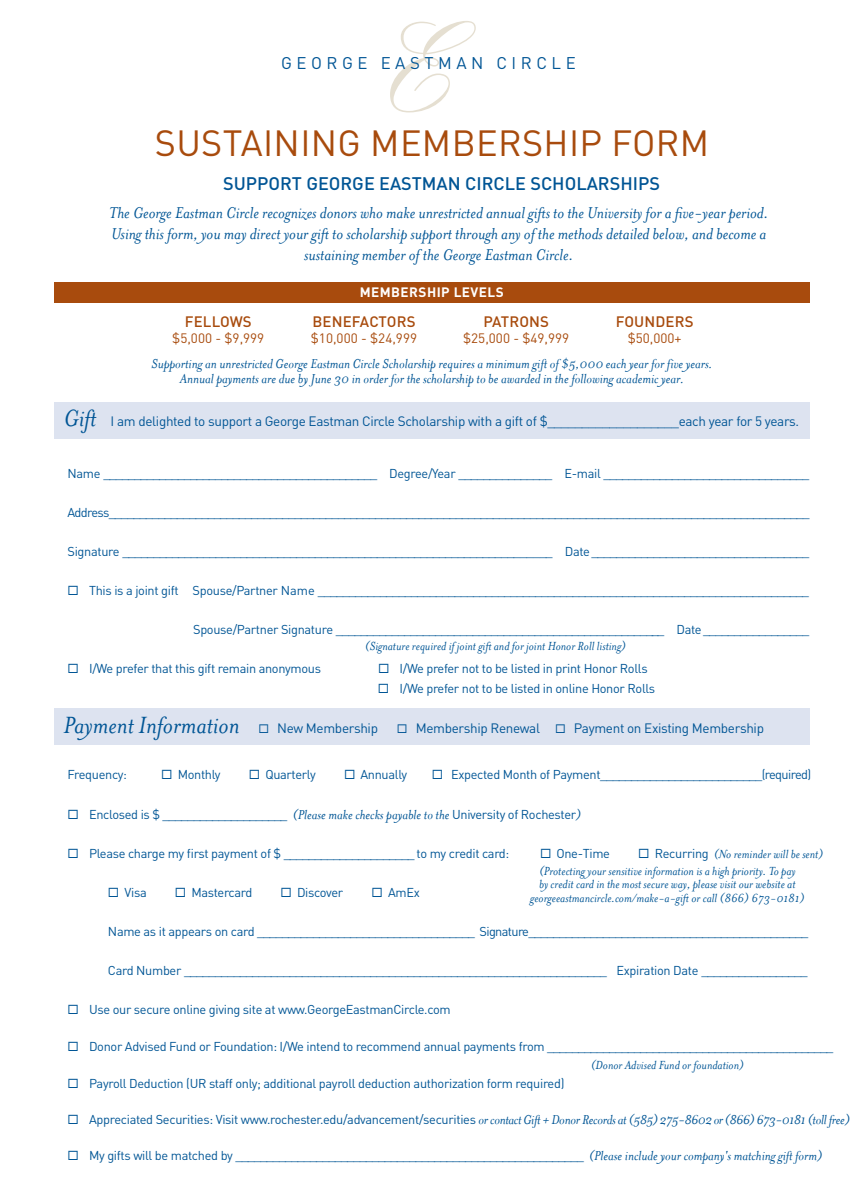
<style>
.page{position:relative;width:864px;height:1188px;background:#fff}
.page>*{position:absolute;margin:0;border:0;box-sizing:border-box;transform-origin:0 0}
.t1{font:36px "DIN Pro";letter-spacing:.01em;color:#a84b0d}
.t2{font:italic 27px "Mrs Eaves";color:#005595}
.t3{font:italic 18px/21px "Mrs Eaves OT";color:#005595;text-align:center}
.t4{font:500 18px "DIN Pro";color:#005595}
.t5{font:16.8px "DIN Pro";letter-spacing:.27em;color:#005595}
.t6{font:italic 15px/15px "Mrs Eaves Smart Lig";color:#005595;text-align:center}
.t7{font:500 15px "DIN Pro";letter-spacing:.01em;color:#a84b0d}
.t8{font:italic 13.5px/13.5px "Mrs Eaves OT";color:#005595;text-align:center}
.t9{font:13.5px "DIN Pro";letter-spacing:-.025em;color:#005595}
.t10{font:13.5px "DIN Pro";color:#a84b0d}
.t11{font:700 13.5px "DIN Pro";letter-spacing:.035em;color:#fff}
.t12{font:12.75px "DIN Pro";letter-spacing:-.025em;color:#005595}
.t13{font:12.75px "DIN Pro";letter-spacing:-.05em;color:#005595}
.s1{font-family:"Mrs Eaves";font-style:italic;font-size:27px}
.s2{font-family:"Mrs Eaves Smart Lig";font-style:italic;font-size:15px}
.s3{font-family:"DIN Pro";font-style:normal;font-size:12.75px}
</style>
<div class="page">
<div style="left:54px;top:282px;width:756px;height:20px;background:#a84b0d"></div>
<div style="left:54px;top:402px;width:756px;height:36px;background:#dde3f0"></div>
<div style="left:54px;top:709px;width:756px;height:36px;background:#dde3f0"></div>
<svg style="left:390px;top:21px;width:86px;height:91px"></svg>
<h3 class="t5" style="left:281px;top:52px;width:296px">GEORGE EASTMAN CIRCLE</h3>
<h1 class="t1" style="left:155px;top:118px;width:556px">SUSTAINING MEMBERSHIP FORM</h1>
<h3 class="t4" style="left:223px;top:171px;width:438px">SUPPORT GEORGE EASTMAN CIRCLE SCHOLARSHIPS</h3>
<p class="t3" style="left:109px;top:203px;width:661px">The George Eastman Circle recognizes donors who make unrestricted annual gifts to the University for a five-year period.<br>Using this form, you may direct your gift to scholarship support through any of the methods detailed below, and become a sustaining member of the George Eastman Circle.</p>
<p class="t11" style="left:360px;top:283px;width:146px">MEMBERSHIP LEVELS</p>
<p class="t7" style="left:185px;top:312px;width:69px">FELLOWS</p>
<p class="t10" style="left:172px;top:329px;width:94px">$5,000 - $9,999</p>
<p class="t7" style="left:312px;top:312px;width:105px">BENEFACTORS</p>
<p class="t10" style="left:311px;top:329px;width:108px">$10,000 - $24,999</p>
<p class="t7" style="left:483px;top:312px;width:67px">PATRONS</p>
<p class="t10" style="left:463px;top:329px;width:108px">$25,000 - $49,999</p>
<p class="t7" style="left:616px;top:312px;width:79px">FOUNDERS</p>
<p class="t10" style="left:628px;top:329px;width:55px">$50,000+</p>
<p class="t6" style="left:151px;top:357px;width:563px">Supporting an unrestricted George Eastman Circle Scholarship requires a minimum gift of $5,000 each year for five years.<br>Annual payments are due by June 30 in order for the scholarship to be awarded in the following academic year.</p>
<p class="t9" style="left:63px;top:412px;width:737px"><span class="s1">Gift</span> I am delighted to support a George Eastman Circle Scholarship with a gift of $___________________each year for 5 years.</p>
<p class="t12" style="left:68px;top:465px;width:743px">Name ____________________________________________ Degree/Year _______________ E-mail _________________________________</p>
<p class="t13" style="left:68px;top:504px;width:744px">Address_________________________________________________________________________________________________________________</p>
<p class="t12" style="left:68px;top:543px;width:743px">Signature _____________________________________________________________________ Date ___________________________________</p>
<p class="t12" style="left:68px;top:582px;width:743px">◻ This is a joint gift Spouse/Partner Name _______________________________________________________________________________</p>
<p class="t12" style="left:193px;top:621px;width:618px">Spouse/Partner Signature _____________________________________________________ Date _________________</p>
<p class="t12" style="left:68px;top:660px;width:255px">◻ I/We prefer that this gift remain anonymous</p>
<p class="t12" style="left:378px;top:660px;width:271px">◻ I/We prefer not to be listed in print Honor Rolls</p>
<p class="t12" style="left:378px;top:680px;width:279px">◻ I/We prefer not to be listed in online Honor Rolls</p>
<h2 class="t2" style="left:63px;top:710px;width:178px">Payment Information</h2>
<p class="t9" style="left:258px;top:719px;width:121px">◻ New Membership</p>
<p class="t9" style="left:397px;top:719px;width:369px">◻ Membership Renewal ◻ Payment on Existing Membership</p>
<p class="t12" style="left:68px;top:765px;width:61px">Frequency:</p>
<p class="t12" style="left:161px;top:765px;width:61px">◻ Monthly</p>
<p class="t12" style="left:249px;top:765px;width:68px">◻ Quarterly</p>
<p class="t12" style="left:344px;top:765px;width:65px">◻ Annually</p>
<p class="t12" style="left:432px;top:765px;width:381px">◻ Expected Month of Payment__________________________(required)</p>
<p class="t12" style="left:68px;top:806px;width:515px">◻ Enclosed is $ ____________________ <span class="s2">(Please make checks payable to the</span> University of Rochester<span class="s2">)</span></p>
<p class="t12" style="left:68px;top:845px;width:443px">◻ Please charge my first payment of $ _____________________ to my credit card:</p>
<p class="t12" style="left:540px;top:845px;width:72px">◻ One-Time</p>
<p class="t8" style="left:638px;top:847px;width:186px">◻ <span class="s3">Recurring</span> (No reminder will be sent)</p>
<p class="t12" style="left:108px;top:884px;width:40px">◻ Visa</p>
<p class="t12" style="left:175px;top:884px;width:79px">◻ Mastercard</p>
<p class="t12" style="left:281px;top:884px;width:64px">◻ Discover</p>
<p class="t12" style="left:372px;top:884px;width:50px">◻ AmEx</p>
<p class="t12" style="left:108px;top:923px;width:702px">Name as it appears on card ___________________________________ Signature_____________________________________________</p>
<p class="t12" style="left:108px;top:962px;width:701px">Card Number ____________________________________________________________________ Expiration Date _________________</p>
<p class="t12" style="left:68px;top:1001px;width:385px">◻ Use our secure online giving site at www.GeorgeEastmanCircle.com</p>
<p class="t12" style="left:68px;top:1038px;width:767px">◻ Donor Advised Fund or Foundation: I/We intend to recommend annual payments from ______________________________________________</p>
<p class="t12" style="left:68px;top:1074px;width:498px">◻ Payroll Deduction (UR staff only; additional payroll deduction authorization form required)</p>
<p class="t12" style="left:68px;top:1110px;width:784px">◻ Appreciated Securities: Visit www.rochester.edu/advancement/securities <span class="s2">or contact Gift + Donor Records at (585) 275-8602 or (866) 673-0181 (toll free)</span></p>
<p class="t12" style="left:68px;top:1146px;width:757px">◻ My gifts will be matched by ________________________________________________________ <span class="s2">(Please include your company's matching gift form)</span></p>
<p class="t8" style="left:365px;top:639px;width:263px">(Signature required if joint gift and for joint Honor Roll listing)</p>
<p class="t8" style="left:530px;top:864px;width:276px">(Protecting your sensitive information is a high priority. To pay<br>by credit card in the most secure way, please visit our website at georgeeastmancircle.com/make-a-gift or call (866) 673-0181)</p>
<p class="t8" style="left:591px;top:1058px;width:155px">(Donor Advised Fund or foundation)</p>
</div>
